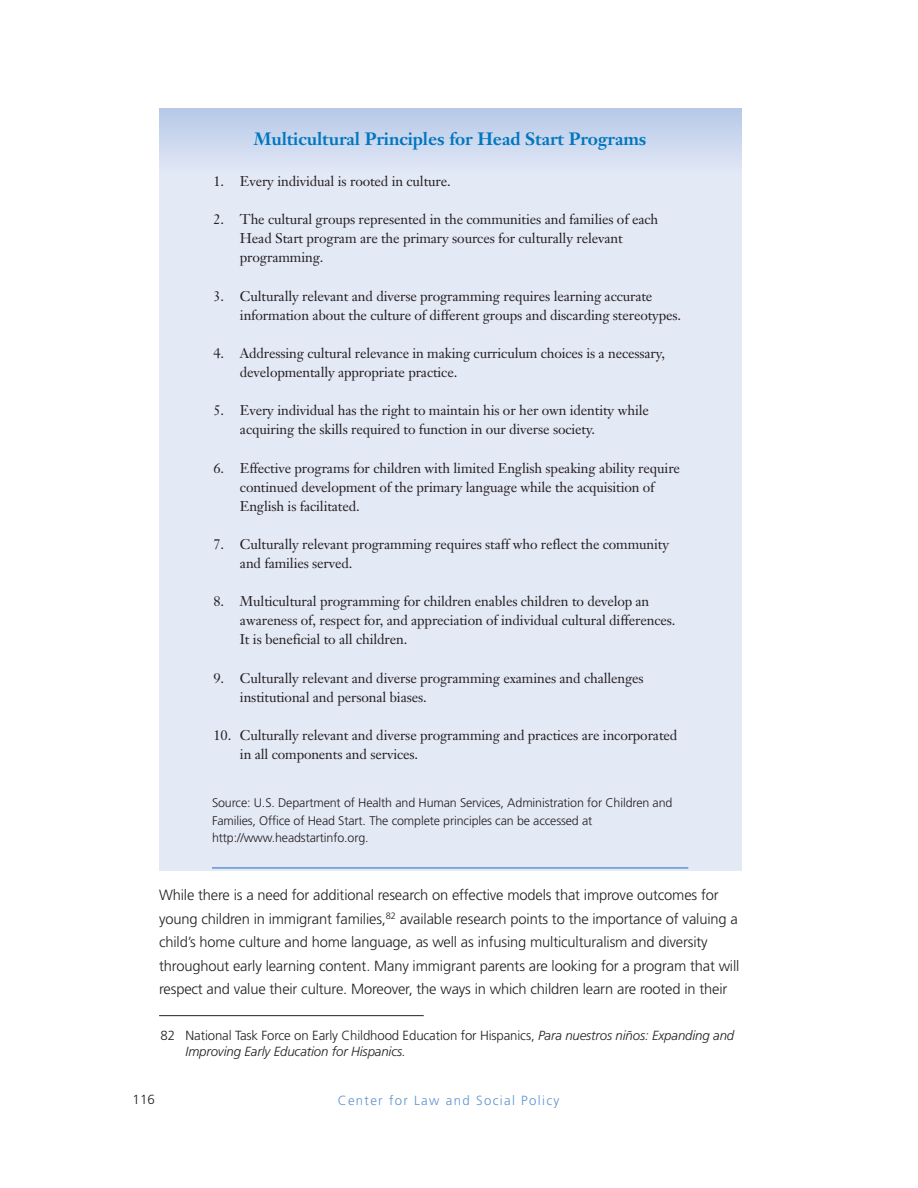
<style>
.page{position:relative;width:918px;height:1188px;background:#fff}
.page>*{position:absolute;margin:0;border:0;box-sizing:border-box;transform-origin:0 0}
.t1{font:700 17.7px "Janson Text";letter-spacing:-.005em;color:#0077be}
.t2{font:300 14.7px/23.5px "Frutiger";letter-spacing:-.01em;color:#231f20}
.t3{font:13.95px/19px "Janson Text";letter-spacing:-.01em;color:#231f20}
.t4{font:italic 300 13.2px/16.2px "Frutiger";letter-spacing:-.01em;color:#231f20}
.t5{font:300 13.2px "Frutiger";letter-spacing:.1em;color:#5f93ce}
.t6{font:300 13.2px "Frutiger";color:#231f20}
.t7{font:300 12.45px/17.7px "Frutiger";letter-spacing:-.01em;color:#231f20}
.s1{font-style:normal}
</style>
<div class="page">
<div style="left:159px;top:126px;width:582px;height:745px;background:#e4e9f6"></div>
<hr style="left:159px;top:1015px;width:265px;height:1px;background:#231f20">
<div style="left:159px;top:109px;width:582px;height:63px;background:linear-gradient(to bottom,#b6c9e8,#e1e7f5)"></div>
<hr style="left:212px;top:867px;width:476px;height:2px;background:#5f93ce">
<p class="t1" style="left:254px;top:132px;width:394px">Multicultural Principles for Head Start Programs</p>
<p class="t3" style="left:214px;top:173px;width:239px">1. Every individual is rooted in culture.</p>
<p class="t3" style="left:240px;top:211px;width:420px;text-indent:-26px">2. The cultural groups represented in the communities and families of each<br>Head Start program are the primary sources for culturally relevant programming.</p>
<p class="t3" style="left:240px;top:288px;width:443px;text-indent:-26px">3. Culturally relevant and diverse programming requires learning accurate information about the culture of different groups and discarding stereotypes.</p>
<p class="t3" style="left:240px;top:345px;width:426px;text-indent:-26px">4. Addressing cultural relevance in making curriculum choices is a necessary, developmentally appropriate practice.</p>
<p class="t3" style="left:240px;top:402px;width:410px;text-indent:-26px">5. Every individual has the right to maintain his or her own identity while acquiring the skills required to function in our diverse society.</p>
<p class="t3" style="left:240px;top:460px;width:442px;text-indent:-26px">6. Effective programs for children with limited English speaking ability require continued development of the primary language while the acquisition of<br>English is facilitated.</p>
<p class="t3" style="left:240px;top:536px;width:431px;text-indent:-26px">7. Culturally relevant programming requires staff who reflect the community and families served.</p>
<p class="t3" style="left:240px;top:593px;width:437px;text-indent:-26px">8. Multicultural programming for children enables children to develop an awareness of, respect for, and appreciation of individual cultural differences.<br>It is beneficial to all children.</p>
<p class="t3" style="left:240px;top:670px;width:405px;text-indent:-26px">9. Culturally relevant and diverse programming examines and challenges institutional and personal biases.</p>
<p class="t3" style="left:240px;top:727px;width:439px;text-indent:-26px">10. Culturally relevant and diverse programming and practices are incorporated in all components and services.</p>
<p class="t7" style="left:212px;top:795px;width:462px">Source: U.S. Department of Health and Human Services, Administration for Children and<br>Families, Office of Head Start. The complete principles can be accessed at http://www.headstartinfo.org.</p>
<p class="t2" style="left:159px;top:885px;width:582px">While there is a need for additional research on effective models that improve outcomes for young children in immigrant families,<sup>82</sup> available research points to the importance of valuing a child’s home culture and home language, as well as infusing multiculturalism and diversity throughout early learning content. Many immigrant parents are looking for a program that will respect and value their culture. Moreover, the ways in which children learn are rooted in their</p>
<p class="t4" style="left:186px;top:1028px;width:550px;text-indent:-25px"><span class="s1">82 National Task Force on Early Childhood Education for Hispanics,</span> Para nuestros niños: Expanding and<br>Improving Early Education for Hispanics.</p>
<p class="t6" style="left:133px;top:1094px;width:24px">116</p>
<p class="t5" style="left:338px;top:1095px;width:223px">Center for Law and Social Policy</p>
</div>
